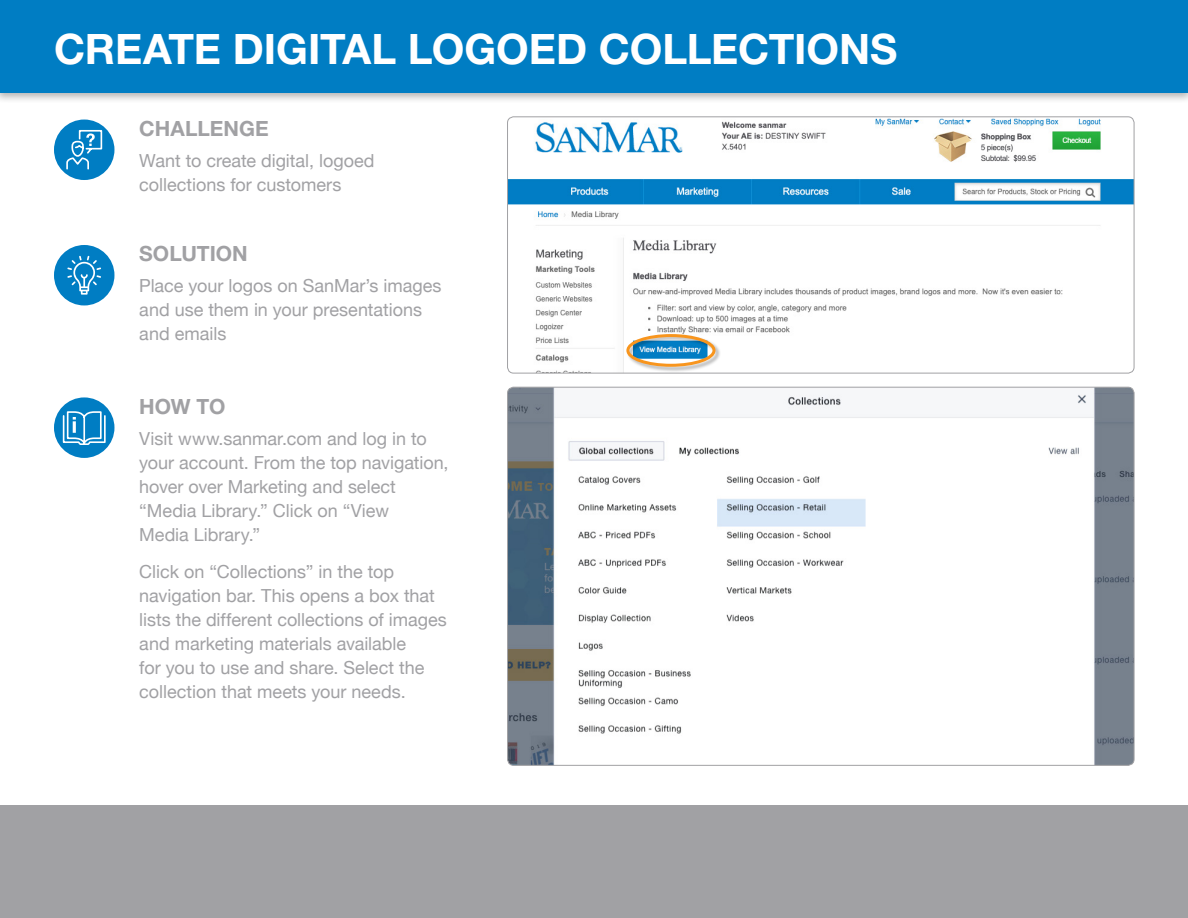
<style>
.page{position:relative;width:1188px;height:918px;background:#fff}
.page>*{position:absolute;margin:0;border:0;box-sizing:border-box;transform-origin:0 0}
.t1{font:700 42px "Helvetica Neue";letter-spacing:-.005em;color:#fff}
.t2{font:700 21px "Helvetica Neue";color:#a1a1a4}
.t3{font:18px/24px "Helvetica Neue";color:#a1a1a4}
</style>
<div class="page">
<div style="left:54px;top:120px;width:60px;height:60px;background:#007dc3;border-radius:50%"></div>
<svg style="left:66px;top:129px;width:37px;height:41px"></svg>
<div style="left:54px;top:245px;width:60px;height:60px;background:#007dc3;border-radius:50%"></div>
<svg style="left:67px;top:256px;width:34px;height:39px"></svg>
<div style="left:54px;top:397px;width:60px;height:61px;background:#007dc3;border-radius:50%"></div>
<svg style="left:62px;top:411px;width:44px;height:34px"></svg>
<div style="left:0;top:0;width:1188px;height:104px;background:#000;opacity:.3"></div>
<div style="left:0;top:0;width:1188px;height:93px;background:#007dc3"></div>
<div style="left:0;top:805px;width:1187px;height:113px;background:#a1a1a4"></div>
<img style="left:508px;top:118px;width:626px;height:255px">
<div style="left:507px;top:116px;width:627px;height:257px;border:1px solid #a1a1a4;border-radius:6px"></div>
<img style="left:508px;top:387px;width:626px;height:378px">
<div style="left:626px;top:334px;width:95px;height:39px;background:#000;opacity:.3"></div>
<div style="left:626px;top:334px;width:89px;height:33px;border:3px solid #f8951d;border-radius:50%"></div>
<h1 class="t1" style="left:54px;top:23px;width:845px">CREATE DIGITAL LOGOED COLLECTIONS</h1>
<p class="t2" style="left:139px;top:115px;width:131px">CHALLENGE</p>
<p class="t3" style="left:139px;top:148px;width:237px">Want to create digital, logoed collections for customers</p>
<p class="t2" style="left:139px;top:241px;width:110px">SOLUTION</p>
<p class="t3" style="left:139px;top:274px;width:304px">Place your logos on SanMar’s images and use them in your presentations and emails</p>
<p class="t2" style="left:139px;top:393px;width:88px">HOW TO</p>
<p class="t3" style="left:139px;top:426px;width:311px">Visit www.sanmar.com and log in to your account. From the top navigation, hover over Marketing and select “Media Library.” Click on “View<br>Media Library.”</p>
<p class="t3" style="left:139px;top:559px;width:309px">Click on “Collections” in the top navigation bar. This opens a box that lists the different collections of images and marketing materials available<br>for you to use and share. Select the collection that meets your needs.</p>
</div>
